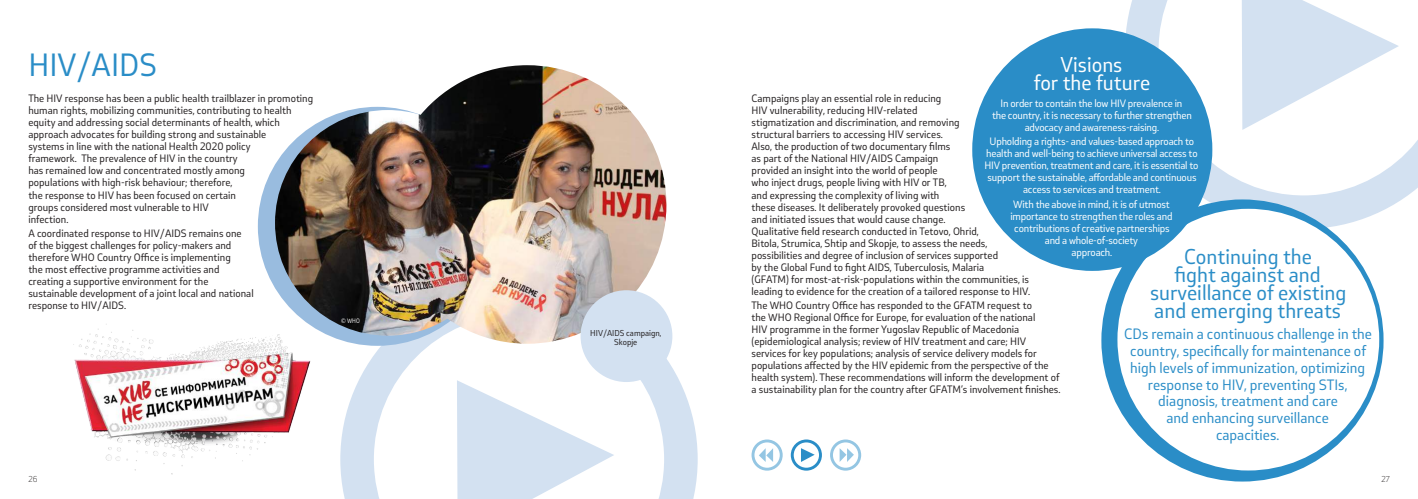
<style>
.page{position:relative;width:1418px;height:499px;background:#fff}
.page>*{position:absolute;margin:0;border:0;box-sizing:border-box;transform-origin:0 0}
.t1{font:30px "Stobi Sans";color:#2a8dc7}
.t2{font:20px/18px "Stobi Sans";color:#2a8dc7;text-align:center}
.t3{font:20px/18px "Stobi Sans";color:#fff;text-align:center}
.t4{font:14px/16.8px "Stobi Sans";color:#2a8dc7;text-align:center}
.t5{font:10px/12px "Stobi Sans";color:#231f20}
.t6{font:10px/12px "Stobi Sans";letter-spacing:-.02em;color:#fff;text-align:center}
.t7{font:8px/9.6px "Stobi Sans";color:#231f20;text-align:center}
.t8{font:300 8px "Stobi Sans";color:#231f20}
.t9{font:6px "Stobi Sans";color:#fff;scale:.9 1}
</style>
<div class="page">
<svg style="left:1124px;top:0;width:293px;height:229px"></svg>
<svg style="left:1241px;top:0;width:157px;height:130px"></svg>
<svg style="left:340px;top:313px;width:358px;height:186px"></svg>
<svg style="left:457px;top:380px;width:157px;height:119px"></svg>
<div style="left:258px;top:107px;width:239px;height:239px;background:#99bcdf;border-radius:50%"></div>
<img style="left:275px;top:65px;width:391px;height:279px">
<svg style="left:790px;top:439px;width:32px;height:32px"></svg>
<svg style="left:830px;top:439px;width:31px;height:32px"></svg>
<svg style="left:751px;top:439px;width:31px;height:32px"></svg>
<img style="left:73px;top:310px;width:239px;height:165px">
<div style="left:1101px;top:199px;width:282px;height:282px;background:#2a8dc7;border-radius:50%"></div>
<div style="left:1117px;top:209px;width:262px;height:261px;background:#fff;border-radius:50%"></div>
<div style="left:972px;top:28px;width:240px;height:243px;background:#2a8dc7;border-radius:50%"></div>
<div style="left:580px;top:290px;width:92px;height:92px;background:#d3e1f1;border-radius:50%"></div>
<h1 class="t1" style="left:28px;top:45px;width:130px">HIV/AIDS</h1>
<p class="t5" style="left:28px;top:93px;width:286px">The HIV response has been a public health trailblazer in promoting human rights, mobilizing communities, contributing to health equity and addressing social determinants of health, which approach advocates for building strong and sustainable<br>systems in line with the national Health 2020 policy<br>framework. The prevalence of HIV in the country<br>has remained low and concentrated mostly among<br>populations with high-risk behaviour; therefore,<br>the response to HIV has been focused on certain<br>groups considered most vulnerable to HIV<br>infection.</p>
<p class="t5" style="left:28px;top:227px;width:227px">A coordinated response to HIV/AIDS remains one<br>of the biggest challenges for policy-makers and therefore WHO Country Office is implementing<br>the most effective programme activities and creating a supportive environment for the sustainable development of a joint local and national response to HIV/AIDS.</p>
<p class="t9" style="left:341px;top:317px;width:22px">© WHO</p>
<p class="t7" style="left:590px;top:328px;width:73px">HIV/AIDS campaign,<br>Skopje</p>
<h2 class="t3" style="left:1033px;top:55px;width:118px">Visions<br>for the future</h2>
<p class="t6" style="left:992px;top:97px;width:201px">In order to contain the low HIV prevalence in<br>the country, it is necessary to further strengthen advocacy and awareness-raising.</p>
<p class="t6" style="left:984px;top:135px;width:215px">Upholding a rights- and values-based approach to health and well-being to achieve universal access to HIV prevention, treatment and care, it is essential to support the sustainable, affordable and continuous access to services and treatment.</p>
<p class="t6" style="left:1010px;top:198px;width:164px">With the above in mind, it is of utmost importance to strengthen the roles and contributions of creative partnerships and a whole-of-society<br>approach.</p>
<p class="t5" style="left:751px;top:93px;width:280px">Campaigns play an essential role in reducing<br>HIV vulnerability, reducing HIV-related<br>stigmatization and discrimination, and removing<br>structural barriers to accessing HIV services.<br>Also, the production of two documentary films<br>as part of the National HIV/AIDS Campaign<br>provided an insight into the world of people<br>who inject drugs, people living with HIV or TB,<br>and expressing the complexity of living with<br>these diseases. It deliberately provoked questions<br>and initiated issues that would cause change.<br>Qualitative field research conducted in Tetovo, Ohrid,<br>Bitola, Strumica, Shtip and Skopje, to assess the needs, possibilities and degree of inclusion of services supported<br>by the Global Fund to fight AIDS, Tuberculosis, Malaria<br>(GFATM) for most-at-risk-populations within the communities, is leading to evidence for the creation of a tailored response to HIV.</p>
<p class="t5" style="left:751px;top:299px;width:310px">The WHO Country Office has responded to the GFATM request to<br>the WHO Regional Office for Europe, for evaluation of the national<br>HIV programme in the former Yugoslav Republic of Macedonia (epidemiological analysis; review of HIV treatment and care; HIV services for key populations; analysis of service delivery models for populations affected by the HIV epidemic from the perspective of the health system). These recommendations will inform the development of a sustainability plan for the country after GFATM’s involvement finishes.</p>
<h2 class="t2" style="left:1149px;top:247px;width:198px">Continuing the<br>fight against and surveillance of existing and emerging threats</h2>
<h3 class="t4" style="left:1124px;top:325px;width:249px">CDs remain a continuous challenge in the country, specifically for maintenance of high levels of immunization, optimizing response to HIV, preventing STIs, diagnosis, treatment and care<br>and enhancing surveillance<br>capacities.</h3>
<p class="t8" style="left:28px;top:474px;width:10px">26</p>
<p class="t8" style="left:1381px;top:474px;width:10px">27</p>
</div>
